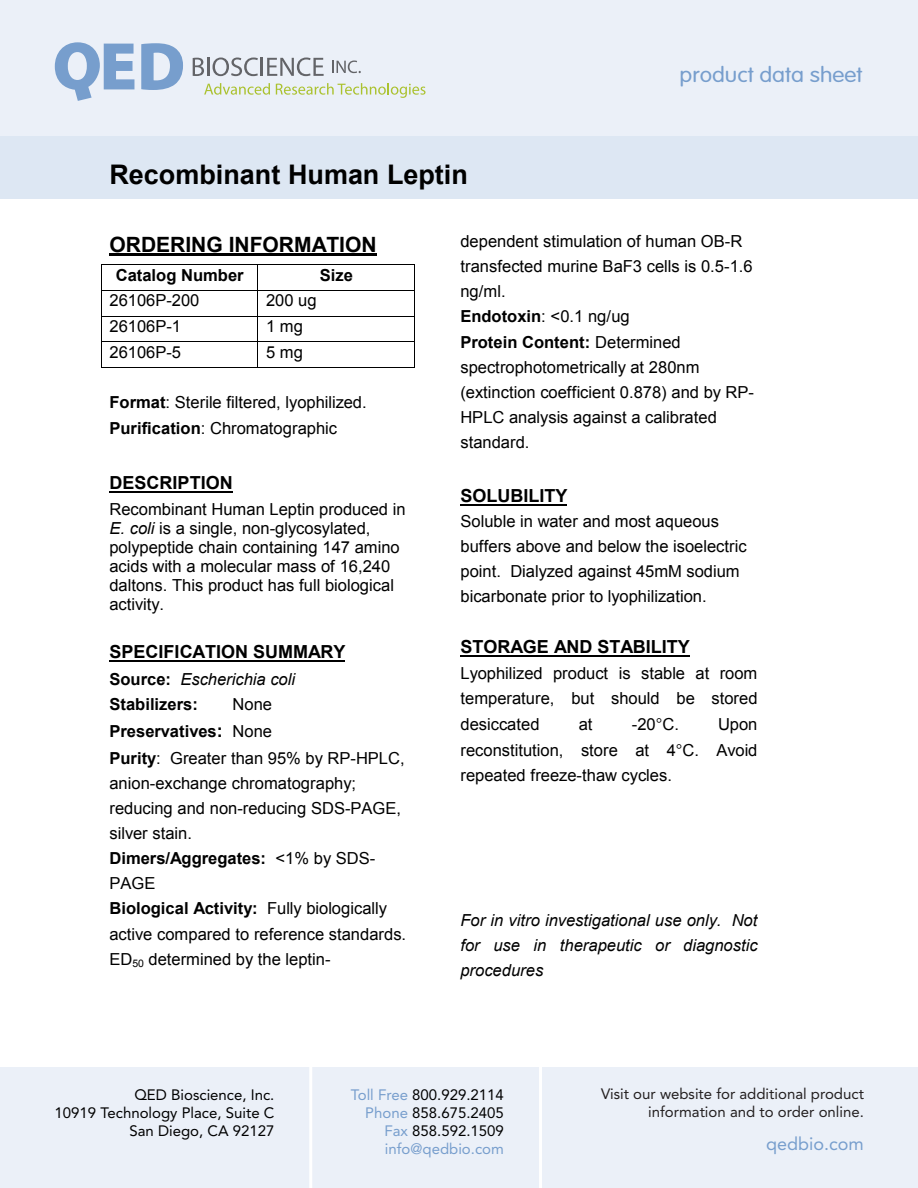
<style>
.page{position:relative;width:918px;height:1188px;background:#fff}
.page>*{position:absolute;margin:0;border:0;box-sizing:border-box;transform-origin:0 0}
.t1{font:700 27px "Arial";color:#000}
.t2{font:700 21px "Arial";color:#000}
.t3{font:300 21px "VAG Rounded Std";color:#779ecd;scale:1.1 1}
.t4{font:700 18px "Arial";color:#000}
.t5{font:18px "Avenir LT Std";color:#779ecd}
.t6{font:16.5px/25.3px "Arial";color:#000}
.t7{font:italic 16.5px/24.9px "Arial";color:#000;text-align:justify}
.t8{font:700 16.5px/25.8px "Arial";color:#000}
.t9{font:15px/18px "Avenir LT Std";color:#000;text-align:right}
.t10{font:15px/18px "Avenir LT Std";color:#231f20;text-align:right}
.s1{font-weight:700}
.s2{font-style:italic}
.s3{font-weight:400;font-style:italic}
.s4{font-weight:700;font-size:18px}
.s5{color:#779ecd}
</style>
<div class="page">
<div style="left:0;top:0;width:918px;height:138px;background:#ebf0f8"></div>
<div style="left:0;top:136px;width:918px;height:62px;background:#dde7f3"></div>
<div style="left:0;top:1068px;width:918px;height:120px;background:#ebf0f8"></div>
<hr style="left:309px;top:1062px;width:3px;height:126px;background:#fff">
<hr style="left:539px;top:1057px;width:3px;height:131px;background:#fff">
<svg style="left:55px;top:42px;width:79px;height:59px"></svg>
<svg style="left:141px;top:43px;width:42px;height:47px"></svg>
<svg style="left:193px;top:58px;width:11px;height:18px"></svg>
<hr style="left:207px;top:58px;width:3px;height:18px;background:#636468">
<svg style="left:213px;top:58px;width:111px;height:18px"></svg>
<svg style="left:204px;top:83px;width:66px;height:12px"></svg>
<svg style="left:276px;top:83px;width:150px;height:15px"></svg>
<svg style="left:332px;top:61px;width:29px;height:12px"></svg>
<hr style="left:110px;top:254px;width:267px;height:2px;background:#000">
<hr style="left:102px;top:264px;width:156px;height:1px;background:#000">
<hr style="left:258px;top:264px;width:156px;height:1px;background:#000">
<hr style="left:102px;top:290px;width:156px;height:1px;background:#000">
<hr style="left:258px;top:290px;width:156px;height:1px;background:#000">
<hr style="left:102px;top:316px;width:156px;height:1px;background:#000">
<hr style="left:258px;top:316px;width:156px;height:1px;background:#000">
<hr style="left:102px;top:341px;width:156px;height:1px;background:#000">
<hr style="left:258px;top:341px;width:156px;height:1px;background:#000">
<svg style="left:101px;top:264px;width:1px;height:104px"></svg>
<hr style="left:102px;top:367px;width:156px;height:1px;background:#000">
<hr style="left:258px;top:367px;width:156px;height:1px;background:#000">
<svg style="left:414px;top:264px;width:1px;height:104px"></svg>
<hr style="left:110px;top:491px;width:123px;height:2px;background:#000">
<hr style="left:110px;top:660px;width:235px;height:2px;background:#000">
<hr style="left:460px;top:504px;width:107px;height:2px;background:#000">
<hr style="left:460px;top:655px;width:230px;height:2px;background:#000">
<h1 class="t1" style="left:110px;top:156px;width:360px">Recombinant Human Leptin</h1>
<p class="t3" style="left:680px;top:63px;width:168px">product data sheet</p>
<p class="t2" style="left:110px;top:230px;width:269px">ORDERING INFORMATION</p>
<p class="t8" style="left:116px;top:262px;width:129px">Catalog Number</p>
<p class="t8" style="left:320px;top:262px;width:35px">Size</p>
<p class="t6" style="left:110px;top:288px;width:92px">26106P-200</p>
<p class="t6" style="left:266px;top:288px;width:52px">200 ug</p>
<p class="t6" style="left:110px;top:314px;width:73px">26106P-1</p>
<p class="t6" style="left:266px;top:314px;width:38px">1 mg</p>
<p class="t6" style="left:110px;top:339px;width:73px">26106P-5</p>
<p class="t6" style="left:266px;top:339px;width:38px">5 mg</p>
<p class="t6" style="left:109px;top:390px;width:259px;line-height:25.8px"><span class="s1">Format</span>: Sterile filtered, lyophilized.<br><span class="s1">Purification</span>: Chromatographic</p>
<p class="t4" style="left:110px;top:471px;width:125px">DESCRIPTION</p>
<p class="t6" style="left:109px;top:499px;width:298px;line-height:19px">Recombinant Human Leptin produced in <span class="s2">E. coli</span> is a single, non-glycosylated, polypeptide chain containing 147 amino acids with a molecular mass of 16,240 daltons. This product has full biological activity.</p>
<p class="t4" style="left:110px;top:640px;width:237px">SPECIFICATION SUMMARY</p>
<p class="t8" style="left:110px;top:666px;width:187px">Source: <span class="s3">Escherichia coli<br></span>Stabilizers:</p>
<p class="t6" style="left:109px;top:692px;width:298px;text-indent:123px">None<br><span class="s1">Preservatives</span><span class="s4">:</span> None<br><span class="s1">Purity</span>: Greater than 95% by RP-HPLC, anion-exchange chromatography; reducing and non-reducing SDS-PAGE, silver stain.<br><span class="s1">Dimers/Aggregates:</span> &lt;1% by SDS-<br>PAGE<br><span class="s1">Biological Activity:</span> Fully biologically active compared to reference standards.<br>ED<sub>50</sub> determined by the leptin-</p>
<p class="t6" style="left:460px;top:229px;width:295px">dependent stimulation of human OB-R transfected murine BaF3 cells is 0.5-1.6 ng/ml.<br><span class="s1">Endotoxin</span>: &lt;0.1 ng/ug<br><span class="s1">Protein Content:</span> Determined spectrophotometrically at 280nm (extinction coefficient 0.878) and by RP-<br>HPLC analysis against a calibrated standard.</p>
<p class="t4" style="left:460px;top:484px;width:108px">SOLUBILITY</p>
<p class="t6" style="left:460px;top:509px;width:288px;line-height:24.9px">Soluble in water and most aqueous buffers above and below the isoelectric point. Dialyzed against 45mM sodium bicarbonate prior to lyophilization.</p>
<p class="t4" style="left:460px;top:635px;width:231px">STORAGE AND STABILITY</p>
<p class="t6" style="left:460px;top:661px;width:299px;text-align:justify">Lyophilized product is stable at room temperature, but should be stored desiccated</p>
<p class="t6" style="left:579px;top:712px;width:15px">at</p>
<p class="t6" style="left:632px;top:712px;width:49px">-20 C.</p>
<p class="t6" style="left:460px;top:711px;width:299px;line-height:25.8px;text-align:justify;text-indent:258px">Upon reconstitution, store at 4 C. Avoid repeated freeze-thaw cycles.</p>
<p class="t7" style="left:460px;top:908px;width:299px">For in vitro investigational use only. Not for use in therapeutic or diagnostic procedures</p>
<p class="t9" style="left:55px;top:1086px;width:221px">QED Bioscience, Inc.<br>10919 Technology Place, Suite C<br>San Diego, CA 92127</p>
<p class="t10" style="left:601px;top:1085px;width:264px">Visit our website for additional product information and to order online.</p>
<p class="t5" style="left:766px;top:1134px;width:99px">qedbio.com</p>
<p class="t9" style="left:351px;top:1086px;width:155px"><span class="s5">Toll Free</span> 800.929.2114<br><span class="s5">Phone</span> 858.675.2405<br><span class="s5">Fax</span> 858.592.1509 <span class="s5">info@qedbio.com</span></p>
</div>
